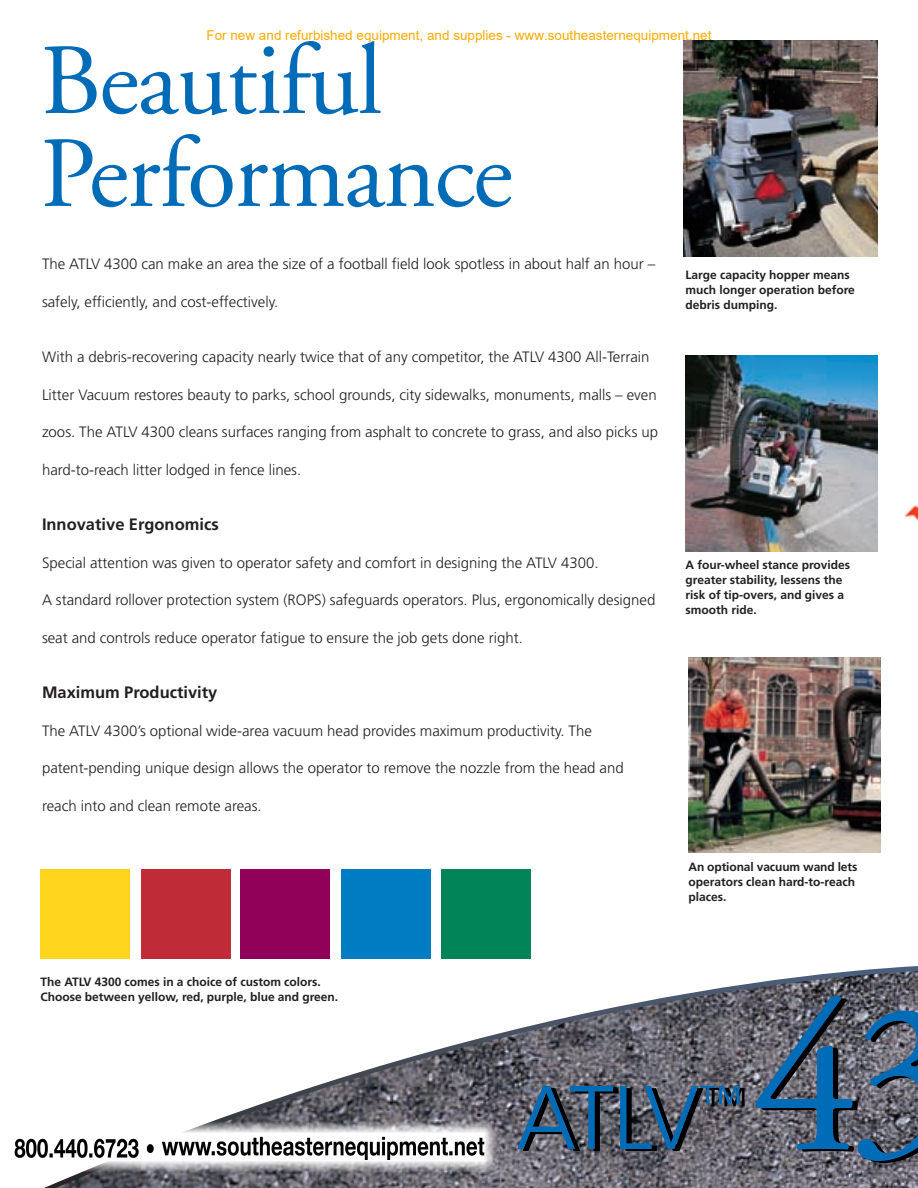
<style>
.page{position:relative;width:918px;height:1188px;background:#fff}
.page>*{position:absolute;margin:0;border:0;box-sizing:border-box;transform-origin:0 0}
.t1{font:100.5px/93px "Adobe Garamond";letter-spacing:-.015em;color:#006bb6}
.t2{font:700 16.5px "Frutiger";color:#231f20}
.t3{font:300 15px "Frutiger";color:#231f20}
.t4{font:13.5px "Arial";color:#ffab00}
.t5{font:700 12px/15px "Frutiger";color:#231f20}
</style>
<div class="page">
<img style="left:904px;top:505px;width:14px;height:16px">
<img style="left:273px;top:966px;width:645px;height:221px">
<img style="left:684px;top:40px;width:194px;height:216px">
<img style="left:686px;top:356px;width:192px;height:195px">
<img style="left:688px;top:657px;width:192px;height:196px">
<div style="left:40px;top:869px;width:90px;height:89px;background:#fed41d"></div>
<div style="left:141px;top:869px;width:89px;height:89px;background:#bf2b37"></div>
<div style="left:241px;top:869px;width:89px;height:89px;background:#91015a"></div>
<div style="left:341px;top:869px;width:90px;height:89px;background:#007cc2"></div>
<div style="left:441px;top:869px;width:90px;height:89px;background:#008356"></div>
<svg style="left:517px;top:1086px;width:228px;height:65px;background:#41566b"></svg>
<svg style="left:756px;top:996px;width:162px;height:167px;background:#4e6177"></svg>
<img style="left:261px;top:1100px;width:278px;height:88px">
<img style="left:14px;top:1104px;width:513px;height:84px">
<p class="t4" style="left:206px;top:26px;width:507px">For new and refurbished equipment, and supplies - www.southeasternequipment.net</p>
<h1 class="t1" style="left:41px;top:44px;width:474px">Beautiful<br>Performance</h1>
<p class="t3" style="left:42px;top:258px;width:615px">The ATLV 4300 can make an area the size of a football field look spotless in about half an hour –</p>
<p class="t3" style="left:42px;top:296px;width:238px">safely, efficiently, and cost-effectively.</p>
<p class="t3" style="left:42px;top:351px;width:609px">With a debris-recovering capacity nearly twice that of any competitor, the ATLV 4300 All-Terrain</p>
<p class="t3" style="left:42px;top:388px;width:616px">Litter Vacuum restores beauty to parks, school grounds, city sidewalks, monuments, malls – even</p>
<p class="t3" style="left:42px;top:426px;width:618px">zoos. The ATLV 4300 cleans surfaces ranging from asphalt to concrete to grass, and also picks up</p>
<p class="t3" style="left:42px;top:464px;width:261px">hard-to-reach litter lodged in fence lines.</p>
<p class="t2" style="left:42px;top:518px;width:178px">Innovative Ergonomics</p>
<p class="t3" style="left:42px;top:556px;width:558px">Special attention was given to operator safety and comfort in designing the ATLV 4300.</p>
<p class="t3" style="left:42px;top:594px;width:615px">A standard rollover protection system (ROPS) safeguards operators. Plus, ergonomically designed</p>
<p class="t3" style="left:42px;top:632px;width:482px">seat and controls reduce operator fatigue to ensure the job gets done right.</p>
<p class="t2" style="left:42px;top:686px;width:177px">Maximum Productivity</p>
<p class="t3" style="left:42px;top:724px;width:551px">The ATLV 4300’s optional wide-area vacuum head provides maximum productivity. The</p>
<p class="t3" style="left:42px;top:762px;width:583px">patent-pending unique design allows the operator to remove the nozzle from the head and</p>
<p class="t3" style="left:42px;top:800px;width:221px">reach into and clean remote areas.</p>
<p class="t5" style="left:686px;top:268px;width:171px">Large capacity hopper means much longer operation before debris dumping.</p>
<p class="t5" style="left:686px;top:559px;width:166px">A four-wheel stance provides greater stability, lessens the risk of tip-overs, and gives a smooth ride.</p>
<p class="t5" style="left:688px;top:860px;width:170px">An optional vacuum wand lets operators clean hard-to-reach places.</p>
<p class="t5" style="left:40px;top:975px;width:299px">The ATLV 4300 comes in a choice of custom colors.<br>Choose between yellow, red, purple, blue and green.</p>
</div>
